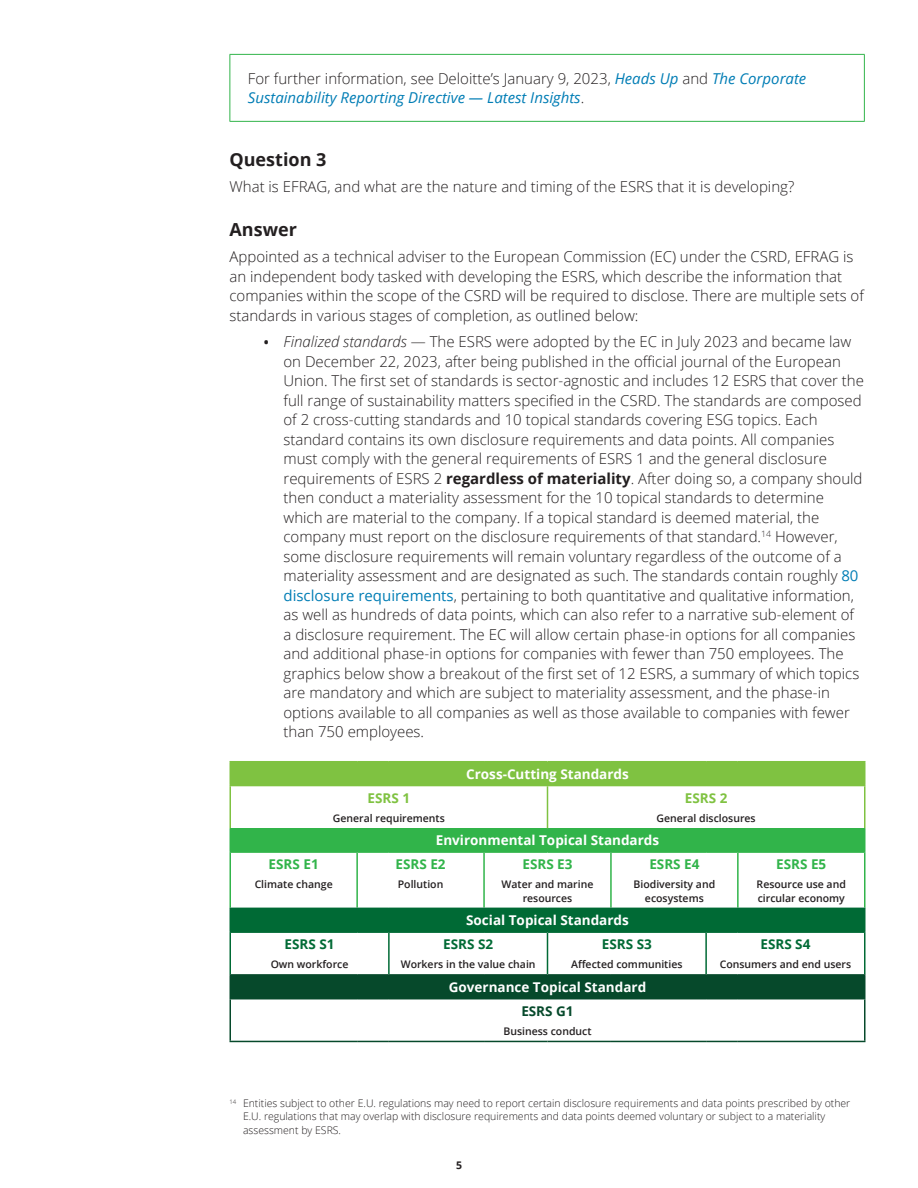
<style>
.page{position:relative;width:918px;height:1188px;background:#fff}
.page>*{position:absolute;margin:0;border:0;box-sizing:border-box;transform-origin:0 0}
.t1{font:700 18px "Open Sans";color:#231f20}
.t2{font:300 15px/19.5px "Open Sans";color:#231f20}
.t3{font:italic 15px/19.5px "Open Sans";color:#007db5}
.t4{font:700 13.5px "Open Sans";color:#fff}
.t5{font:700 13.5px "Open Sans";color:#31b44a}
.t6{font:700 13.5px "Open Sans";color:#006a35}
.t7{font:700 13.5px "Open Sans";color:#7fc241}
.t8{font:700 13.5px "Open Sans";color:#06492b}
.t9{font:300 10.5px/13.5px "Open Sans";color:#231f20}
.t10{font:600 10.5px/13.5px "Open Sans";color:#231f20;text-align:center}
.t11{font:700 10.5px "Open Sans";color:#231f20}
.s1{font-weight:300;font-style:normal;color:#231f20}
.s2{font-size:24px}
.s3{font-style:italic}
.s4{font-weight:700}
.s5{font-weight:400;color:#007db5}
</style>
<div class="page">
<hr style="left:230px;top:54px;width:635px;height:1px;background:#31b44a">
<hr style="left:230px;top:55px;width:1px;height:66px;background:#31b44a">
<hr style="left:864px;top:55px;width:1px;height:66px;background:#31b44a">
<hr style="left:230px;top:121px;width:635px;height:1px;background:#31b44a">
<div style="left:230px;top:762px;width:635px;height:24px;background:#7fc241"></div>
<div style="left:230px;top:828px;width:635px;height:24px;background:#31b44a"></div>
<div style="left:230px;top:908px;width:635px;height:24px;background:#006a35"></div>
<div style="left:230px;top:975px;width:635px;height:24px;background:#06492b"></div>
<hr style="left:547px;top:786px;width:1px;height:42px;background:#7fc241">
<hr style="left:230px;top:786px;width:1px;height:42px;background:#7fc241">
<hr style="left:864px;top:786px;width:2px;height:42px;background:#7fc241">
<hr style="left:230px;top:853px;width:1px;height:55px;background:#31b44a">
<hr style="left:356px;top:853px;width:2px;height:55px;background:#31b44a">
<hr style="left:483px;top:853px;width:2px;height:55px;background:#31b44a">
<hr style="left:610px;top:853px;width:2px;height:55px;background:#31b44a">
<hr style="left:737px;top:853px;width:2px;height:55px;background:#31b44a">
<hr style="left:864px;top:853px;width:2px;height:55px;background:#31b44a">
<hr style="left:230px;top:933px;width:1px;height:41px;background:#006a35">
<hr style="left:388px;top:933px;width:2px;height:41px;background:#006a35">
<hr style="left:547px;top:933px;width:1px;height:41px;background:#006a35">
<hr style="left:705px;top:933px;width:2px;height:41px;background:#006a35">
<hr style="left:864px;top:933px;width:2px;height:41px;background:#006a35">
<hr style="left:230px;top:999px;width:1px;height:42px;background:#06492b">
<hr style="left:864px;top:999px;width:2px;height:42px;background:#06492b">
<hr style="left:230px;top:1041px;width:127px;height:1px;background:#06492b">
<hr style="left:357px;top:1041px;width:32px;height:1px;background:#06492b">
<hr style="left:389px;top:1041px;width:95px;height:1px;background:#06492b">
<hr style="left:484px;top:1041px;width:64px;height:1px;background:#06492b">
<hr style="left:548px;top:1041px;width:63px;height:1px;background:#06492b">
<hr style="left:611px;top:1041px;width:95px;height:1px;background:#06492b">
<hr style="left:706px;top:1041px;width:32px;height:1px;background:#06492b">
<hr style="left:738px;top:1041px;width:127px;height:1px;background:#06492b">
<hr style="left:864px;top:828px;width:2px;height:23px;background:#31b44a">
<hr style="left:230px;top:851px;width:127px;height:2px;background:#31b44a">
<hr style="left:357px;top:851px;width:32px;height:2px;background:#31b44a">
<hr style="left:389px;top:851px;width:95px;height:2px;background:#31b44a">
<hr style="left:484px;top:851px;width:64px;height:2px;background:#31b44a">
<hr style="left:548px;top:851px;width:63px;height:2px;background:#31b44a">
<hr style="left:611px;top:851px;width:95px;height:2px;background:#31b44a">
<hr style="left:706px;top:851px;width:32px;height:2px;background:#31b44a">
<hr style="left:738px;top:851px;width:127px;height:2px;background:#31b44a">
<hr style="left:230px;top:761px;width:127px;height:1px;background:#7fc241">
<hr style="left:357px;top:761px;width:32px;height:1px;background:#7fc241">
<hr style="left:389px;top:761px;width:95px;height:1px;background:#7fc241">
<hr style="left:484px;top:761px;width:64px;height:1px;background:#7fc241">
<hr style="left:548px;top:761px;width:63px;height:1px;background:#7fc241">
<hr style="left:611px;top:761px;width:95px;height:1px;background:#7fc241">
<hr style="left:706px;top:761px;width:32px;height:1px;background:#7fc241">
<hr style="left:738px;top:761px;width:127px;height:1px;background:#7fc241">
<hr style="left:864px;top:762px;width:2px;height:23px;background:#7fc241">
<hr style="left:864px;top:909px;width:2px;height:22px;background:#006a35">
<hr style="left:230px;top:931px;width:127px;height:2px;background:#006a35">
<hr style="left:357px;top:931px;width:32px;height:2px;background:#006a35">
<hr style="left:389px;top:931px;width:95px;height:2px;background:#006a35">
<hr style="left:484px;top:931px;width:64px;height:2px;background:#006a35">
<hr style="left:548px;top:931px;width:63px;height:2px;background:#006a35">
<hr style="left:611px;top:931px;width:95px;height:2px;background:#006a35">
<hr style="left:706px;top:931px;width:32px;height:2px;background:#006a35">
<hr style="left:738px;top:931px;width:127px;height:2px;background:#006a35">
<hr style="left:230px;top:974px;width:127px;height:2px;background:#06492b">
<hr style="left:357px;top:974px;width:32px;height:2px;background:#06492b">
<hr style="left:389px;top:974px;width:95px;height:2px;background:#06492b">
<hr style="left:484px;top:974px;width:64px;height:2px;background:#06492b">
<hr style="left:548px;top:974px;width:63px;height:2px;background:#06492b">
<hr style="left:611px;top:974px;width:95px;height:2px;background:#06492b">
<hr style="left:706px;top:974px;width:32px;height:2px;background:#06492b">
<hr style="left:738px;top:974px;width:127px;height:2px;background:#06492b">
<hr style="left:864px;top:976px;width:2px;height:22px;background:#06492b">
<p class="t3" style="left:248px;top:68px;width:560px"><span class="s1">For further information, see Deloitte’s January 9, 2023,</span> Heads Up <span class="s1">and</span> The Corporate<br>Sustainability Reporting Directive — Latest Insights<span class="s1">.</span></p>
<p class="t1" style="left:230px;top:146px;width:98px">Question 3</p>
<p class="t2" style="left:230px;top:176px;width:566px">What is EFRAG, and what are the nature and timing of the ESRS that it is developing?</p>
<p class="t1" style="left:230px;top:217px;width:69px">Answer</p>
<p class="t2" style="left:230px;top:247px;width:636px">Appointed as a technical adviser to the European Commission (EC) under the CSRD, EFRAG is an independent body tasked with developing the ESRS, which describe the information that companies within the scope of the CSRD will be required to disclose. There are multiple sets of standards in various stages of completion, as outlined below:</p>
<p class="t2" style="left:284px;top:332px;width:582px;text-indent:-22px"><span class="s2">•</span> <span class="s3">Finalized standards</span> — The ESRS were adopted by the EC in July 2023 and became law on December 22, 2023, after being published in the official journal of the European Union. The first set of standards is sector-agnostic and includes 12 ESRS that cover the full range of sustainability matters specified in the CSRD. The standards are composed of 2 cross-cutting standards and 10 topical standards covering ESG topics. Each standard contains its own disclosure requirements and data points. All companies must comply with the general requirements of ESRS 1 and the general disclosure requirements of ESRS 2 <span class="s4">regardless of materiality</span>. After doing so, a company should then conduct a materiality assessment for the 10 topical standards to determine which are material to the company. If a topical standard is deemed material, the company must report on the disclosure requirements of that standard.<sup>14</sup> However, some disclosure requirements will remain voluntary regardless of the outcome of a materiality assessment and are designated as such. The standards contain roughly <span class="s5">80 disclosure requirements</span>, pertaining to both quantitative and qualitative information, as well as hundreds of data points, which can also refer to a narrative sub-element of a disclosure requirement. The EC will allow certain phase-in options for all companies and additional phase-in options for companies with fewer than 750 employees. The graphics below show a breakout of the first set of 12 ESRS, a summary of which topics are mandatory and which are subject to materiality assessment, and the phase-in options available to all companies as well as those available to companies with fewer than 750 employees.</p>
<p class="t4" style="left:466px;top:764px;width:164px">Cross-Cutting Standards</p>
<p class="t7" style="left:368px;top:788px;width:44px">ESRS 1</p>
<p class="t10" style="left:333px;top:811px;width:113px">General requirements</p>
<p class="t7" style="left:685px;top:788px;width:44px">ESRS 2</p>
<p class="t10" style="left:657px;top:811px;width:101px">General disclosures</p>
<p class="t4" style="left:436px;top:831px;width:225px">Environmental Topical Standards</p>
<p class="t5" style="left:269px;top:855px;width:52px">ESRS E1</p>
<p class="t10" style="left:255px;top:877px;width:80px">Climate change</p>
<p class="t6" style="left:285px;top:935px;width:52px">ESRS S1</p>
<p class="t10" style="left:271px;top:957px;width:79px">Own workforce</p>
<p class="t5" style="left:396px;top:855px;width:52px">ESRS E2</p>
<p class="t10" style="left:398px;top:877px;width:47px">Pollution</p>
<p class="t5" style="left:522px;top:855px;width:52px">ESRS E3</p>
<p class="t10" style="left:502px;top:877px;width:93px">Water and marine resources</p>
<p class="t5" style="left:649px;top:855px;width:52px">ESRS E4</p>
<p class="t10" style="left:634px;top:877px;width:83px">Biodiversity and ecosystems</p>
<p class="t4" style="left:466px;top:911px;width:164px">Social Topical Standards</p>
<p class="t5" style="left:776px;top:855px;width:52px">ESRS E5</p>
<p class="t10" style="left:757px;top:877px;width:91px;text-align:left">Resource use and circular economy</p>
<p class="t6" style="left:443px;top:935px;width:52px">ESRS S2</p>
<p class="t10" style="left:401px;top:957px;width:136px">Workers in the value chain</p>
<p class="t6" style="left:602px;top:935px;width:52px">ESRS S3</p>
<p class="t10" style="left:571px;top:957px;width:113px">Affected communities</p>
<p class="t4" style="left:449px;top:978px;width:199px">Governance Topical Standard</p>
<p class="t8" style="left:521px;top:1001px;width:54px">ESRS G1</p>
<p class="t10" style="left:503px;top:1024px;width:90px">Business conduct</p>
<p class="t6" style="left:760px;top:935px;width:52px">ESRS S4</p>
<p class="t10" style="left:720px;top:957px;width:133px">Consumers and end users</p>
<p class="t9" style="left:243px;top:1096px;width:609px;text-indent:-14px"><sup>14</sup> Entities subject to other E.U. regulations may need to report certain disclosure requirements and data points prescribed by other<br>E.U. regulations that may overlap with disclosure requirements and data points deemed voluntary or subject to a materiality assessment by ESRS.</p>
<p class="t11" style="left:456px;top:1158px;width:7px">5</p>
</div>
